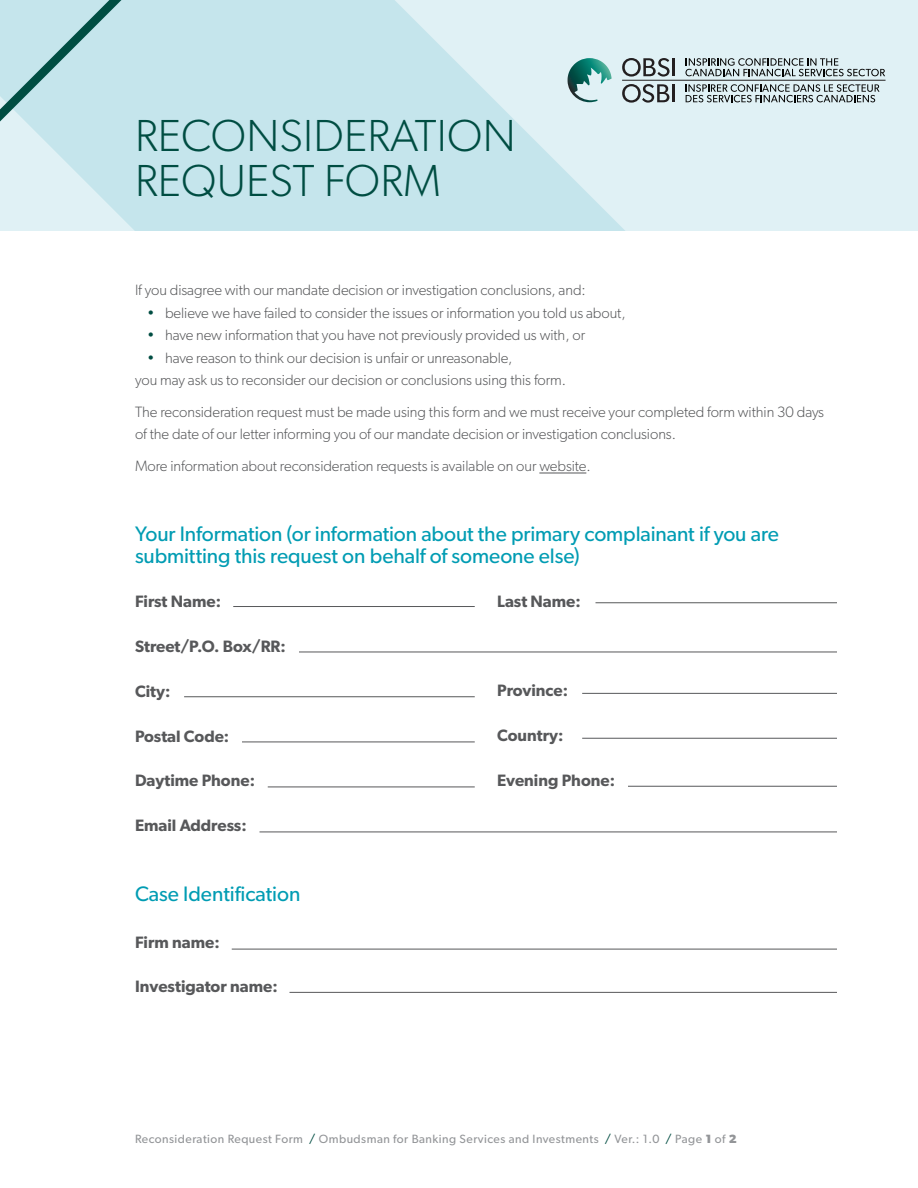
<style>
.page{position:relative;width:918px;height:1188px;background:#fff}
.page>*{position:absolute;margin:0;border:0;box-sizing:border-box;transform-origin:0 0}
.t1{font:300 45px/45px "Gibson";letter-spacing:.005em;color:#004d42}
.t2{font:21px/22.5px "Gibson";letter-spacing:-.005em;color:#009cb3}
.t3{font:600 16.5px "Gibson";color:#57585a}
.t4{font:300 15px/22.5px "Gibson";letter-spacing:-.005em;color:#57585a}
.t5{font:12px "Gibson";letter-spacing:.04em;color:#939598}
.s1{color:#004d42}
.s2{font-weight:700}
</style>
<div class="page">
<div style="left:0;top:0;width:918px;height:231px;background:#e0f1f5"></div>
<svg style="left:0;top:0;width:626px;height:231px;fill:#c5e5ec"></svg>
<svg style="left:0;top:0;width:121px;height:121px;background:#b2d6db"></svg>
<hr style="left:539px;top:473px;width:47px;height:1px;background:#57585a">
<hr style="left:233px;top:606px;width:242px;height:1px;background:#57585a">
<hr style="left:582px;top:693px;width:255px;height:1px;background:#57585a">
<hr style="left:582px;top:738px;width:255px;height:1px;background:#57585a">
<hr style="left:184px;top:696px;width:291px;height:1px;background:#57585a">
<hr style="left:596px;top:603px;width:241px;height:1px;background:#57585a">
<hr style="left:299px;top:652px;width:538px;height:1px;background:#57585a">
<hr style="left:242px;top:742px;width:233px;height:1px;background:#57585a">
<hr style="left:628px;top:786px;width:209px;height:1px;background:#57585a">
<hr style="left:268px;top:787px;width:207px;height:1px;background:#57585a">
<hr style="left:260px;top:832px;width:577px;height:1px;background:#57585a">
<hr style="left:290px;top:992px;width:547px;height:1px;background:#57585a">
<svg style="left:685px;top:58px;width:200px;height:18px"></svg>
<svg style="left:686px;top:84px;width:194px;height:18px"></svg>
<svg style="left:622px;top:58px;width:53px;height:19px"></svg>
<svg style="left:622px;top:84px;width:47px;height:19px"></svg>
<hr style="left:672px;top:84px;width:3px;height:18px;background:#231f20">
<hr style="left:622px;top:80px;width:264px;height:1px;background:#231f20">
<svg style="left:568px;top:58px;width:44px;height:44px"></svg>
<hr style="left:232px;top:949px;width:605px;height:1px;background:#57585a">
<h1 class="t1" style="left:135px;top:113px;width:382px">RECONSIDERATION<br>REQUEST FORM</h1>
<p class="t4" style="left:135px;top:279px;width:452px">If you disagree with our mandate decision or investigation conclusions, and:</p>
<p class="t4" style="left:147px;top:301px;width:480px"><span class="s1">•</span> believe we have failed to consider the issues or information you told us about,</p>
<p class="t4" style="left:147px;top:324px;width:440px"><span class="s1">•</span> have new information that you have not previously provided us with, or</p>
<p class="t4" style="left:135px;top:346px;width:433px;text-indent:12px"><span class="s1">•</span> have reason to think our decision is unfair or unreasonable,<br>you may ask us to reconsider our decision or conclusions using this form.</p>
<p class="t4" style="left:135px;top:400px;width:691px">The reconsideration request must be made using this form and we must receive your completed form within 30 days of the date of our letter informing you of our mandate decision or investigation conclusions.</p>
<p class="t4" style="left:135px;top:454px;width:457px">More information about reconsideration requests is available on our website.</p>
<h2 class="t2" style="left:135px;top:522px;width:646px">Your Information (or information about the primary complainant if you are submitting this request on behalf of someone else)</h2>
<p class="t3" style="left:497px;top:592px;width:85px">Last Name:</p>
<p class="t3" style="left:135px;top:592px;width:88px">First Name:</p>
<p class="t3" style="left:135px;top:636px;width:152px">Street/P.O. Box/RR:</p>
<p class="t3" style="left:135px;top:681px;width:37px">City:</p>
<p class="t3" style="left:135px;top:726px;width:96px">Postal Code:</p>
<p class="t3" style="left:135px;top:771px;width:122px">Daytime Phone:</p>
<p class="t3" style="left:135px;top:816px;width:113px">Email Address:</p>
<p class="t3" style="left:497px;top:680px;width:72px">Province:</p>
<p class="t3" style="left:497px;top:725px;width:68px">Country:</p>
<p class="t3" style="left:497px;top:770px;width:119px">Evening Phone:</p>
<h2 class="t2" style="left:135px;top:883px;width:167px">Case Identification</h2>
<p class="t3" style="left:135px;top:932px;width:86px">Firm name:</p>
<p class="t3" style="left:135px;top:977px;width:144px">Investigator name:</p>
<p class="t5" style="left:135px;top:1132px;width:603px">Reconsideration Request Form <span class="s1">/</span> Ombudsman for Banking Services and Investments <span class="s1">/</span> Ver.: 1.0 <span class="s1">/</span> Page <span class="s2">1</span> of <span class="s2">2</span></p>
</div>
